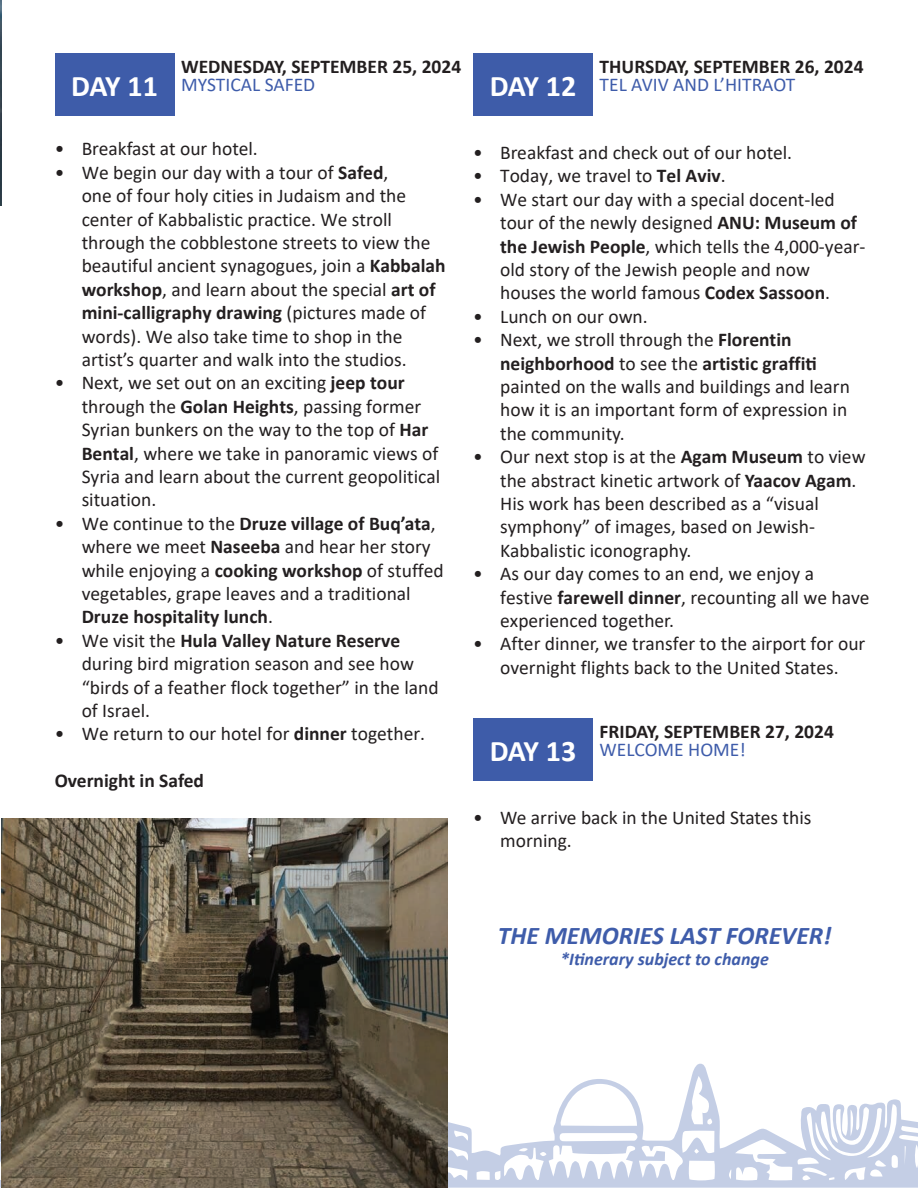
<style>
.page{position:relative;width:918px;height:1188px;background:#fff}
.page>*{position:absolute;margin:0;border:0;box-sizing:border-box;transform-origin:0 0}
.t1{font:italic 700 25.5px "Calibri";color:#3e5caa}
.t2{font:19.5px/23.4px "Calibri";color:#231f20}
.t3{font:700 19.5px/18px "Calibri";color:#231f20}
.t4{font:italic 700 18px "Calibri";color:#3e5caa}
.s1{font-size:30px;color:#fff}
.s2{font-weight:400;color:#3e5caa}
.s3{font-weight:700}
</style>
<div class="page">
<svg style="left:0;top:1064px;width:918px;height:124px"></svg>
<div style="left:55px;top:53px;width:119px;height:63px;background:#3e5ca9"></div>
<div style="left:473px;top:53px;width:120px;height:63px;background:#3e5ca9"></div>
<div style="left:473px;top:718px;width:120px;height:63px;background:#3e5ca9"></div>
<img style="left:0;top:0;width:2px;height:205px">
<img style="left:2px;top:818px;width:445px;height:370px">
<p class="t3" style="left:71px;top:58px;width:392px;text-indent:110px">WEDNESDAY, SEPTEMBER 25, 2024<br><span class="s1">DAY 11</span> <span class="s2">MYSTICAL SAFED</span></p>
<p class="t3" style="left:490px;top:58px;width:375px;text-indent:110px">THURSDAY, SEPTEMBER 26, 2024<br><span class="s1">DAY 12</span> <span class="s2">TEL AVIV AND L’HITRAOT</span></p>
<p class="t2" style="left:82px;top:137px;width:178px">Breakfast at our hotel.</p>
<p class="t2" style="left:82px;top:160px;width:365px;text-indent:-27px">• We begin our day with a tour of <span class="s3">Safed</span>,<br>one of four holy cities in Judaism and the center of Kabbalistic practice. We stroll through the cobblestone streets to view the beautiful ancient synagogues, join a <span class="s3">Kabbalah workshop</span>, and learn about the special <span class="s3">art of mini-calligraphy drawing</span> (pictures made of words). We also take time to shop in the artist’s quarter and walk into the studios.</p>
<p class="t2" style="left:82px;top:371px;width:360px;text-indent:-27px">• Next, we set out on an exciting <span class="s3">jeep tour </span>through the <span class="s3">Golan Heights</span>, passing former Syrian bunkers on the way to the top of <span class="s3">Har Bental</span>, where we take in panoramic views of Syria and learn about the current geopolitical situation.</p>
<p class="t2" style="left:82px;top:511px;width:364px;text-indent:-27px">• We continue to the <span class="s3">Druze village of Buq’ata</span>, where we meet <span class="s3">Naseeba</span> and hear her story while enjoying a <span class="s3">cooking workshop</span> of stuffed vegetables, grape leaves and a traditional <span class="s3">Druze</span> <span class="s3">h</span><span class="s3">ospitality lunch</span>.</p>
<p class="t2" style="left:82px;top:628px;width:359px;text-indent:-27px">• We visit the <span class="s3">Hula Valley Nature Reserve </span>during bird migration season and see how “birds of a feather flock together” in the land of Israel.</p>
<p class="t2" style="left:55px;top:722px;width:372px">• We return to our hotel for <span class="s3">d</span><span class="s3">inner</span> together.</p>
<p class="t3" style="left:55px;top:771px;width:151px">Overnight in Safed</p>
<p class="t2" style="left:55px;top:137px;width:11px">•</p>
<p class="t2" style="left:500px;top:140px;width:294px">Breakfast and check out of our hotel.</p>
<p class="t2" style="left:473px;top:164px;width:254px">• Today, we travel to <span class="s3">Tel Aviv</span>.</p>
<p class="t2" style="left:500px;top:187px;width:367px;text-indent:-27px">• We start our day with a special docent-led tour of the newly designed <span class="s3">ANU: Museum of the Jewish People</span>, which tells the 4,000-year&shy;old story of the Jewish people and now houses the world famous <span class="s3">Codex Sassoon</span>.</p>
<p class="t2" style="left:473px;top:304px;width:176px">• Lunch on our own.</p>
<p class="t2" style="left:500px;top:327px;width:351px;text-indent:-27px">• Next, we stroll through the <span class="s3">Florentin neighborhood</span> to see the <span class="s3">artistic graffiti </span>painted on the walls and buildings and learn how it is an important form of expression in the community.</p>
<p class="t2" style="left:500px;top:444px;width:367px;text-indent:-27px">• Our next stop is at the <span class="s3">Agam Museum</span> to view the abstract kinetic artwork of <span class="s3">Yaa</span><span class="s3">c</span><span class="s3">ov Agam</span>.<br>His work has been described as a “visual symphony” of images, based on Jewish-Kabbalistic iconography.</p>
<p class="t2" style="left:500px;top:561px;width:371px;text-indent:-27px">• As our day comes to an end, we enjoy a festive <span class="s3">f</span><span class="s3">arewell</span> <span class="s3">d</span><span class="s3">inner</span>, recounting all we have experienced together.</p>
<p class="t2" style="left:473px;top:632px;width:394px;text-align:center">• After dinner, we transfer to the airport for our overnight flights back to the United States.</p>
<p class="t2" style="left:473px;top:140px;width:11px">•</p>
<p class="t3" style="left:490px;top:722px;width:346px;text-indent:110px">FRIDAY, SEPTEMBER 27, 2024<br><span class="s1">DAY 13</span> <span class="s2">WELCOME HOME!</span></p>
<p class="t2" style="left:473px;top:805px;width:11px">•</p>
<p class="t2" style="left:500px;top:805px;width:313px">We arrive back in the United States this morning.</p>
<h1 class="t1" style="left:498px;top:917px;width:335px">THE MEMORIES LAST FOREVER!</h1>
<p class="t4" style="left:560px;top:947px;width:210px">*Itinerary subject to change</p>
</div>
